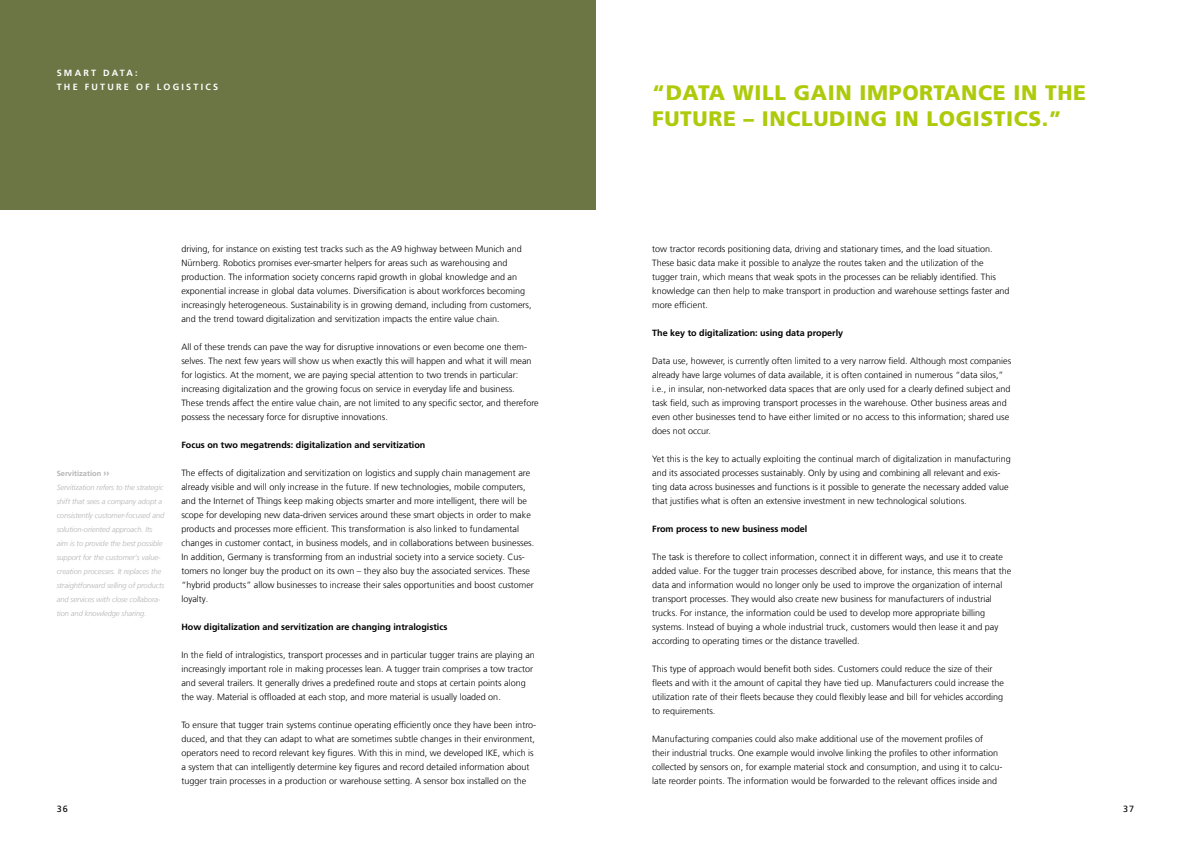
<style>
.page{position:relative;width:1191px;height:842px;background:#fff}
.page>*{position:absolute;margin:0;border:0;box-sizing:border-box;transform-origin:0 0}
.t1{font:900 21px/26px "Frutiger LT Com";letter-spacing:.03em;color:#afca0b}
.t2{font:300 9px/14px "Frutiger LT Com";color:#000}
.t3{font:700 9px "Frutiger LT Com";color:#000}
.t4{font:700 9px/14px "Frutiger LT Com";letter-spacing:.25em;color:#fff}
.t5{font:9px "Frutiger LT Com";color:#000}
.t6{font:italic 300 7.5px/14px "Frutiger LT Com";letter-spacing:-.01em;color:#b3b2b2}
.s1{font-weight:700;font-style:normal}
.s2{font-weight:700;font-style:normal;font-size:9px}
</style>
<div class="page">
<div style="left:0;top:0;width:595px;height:210px;background:#6c7544"></div>
<p class="t4" style="left:57px;top:66px;width:163px">SMART DATA:<br>THE FUTURE OF LOGISTICS</p>
<p class="t6" style="left:57px;top:466px;width:109px"><span class="s1">Servitization</span> <span class="s2">››<br></span>Servitization refers to the strategic shift that sees a company adopt a consistently customer-focused and solution-oriented approach. Its aim is to provide the best possible support for the customer’s value&shy;creation processes. It replaces the straightforward selling of products and services with close collabora&shy;tion and knowledge sharing.</p>
<p class="t2" style="left:181px;top:242px;width:351px">driving, for instance on existing test tracks such as the A9 highway between Munich and Nürnberg. Robotics promises ever-smarter helpers for areas such as warehousing and production. The information society concerns rapid growth in global knowledge and an exponential increase in global data volumes. Diversification is about workforces becoming increasingly heterogeneous. Sustainability is in growing demand, including from customers, and the trend toward digitalization and servitization impacts the entire value chain.</p>
<p class="t2" style="left:181px;top:340px;width:359px">All of these trends can pave the way for disruptive innovations or even become one them&shy;selves. The next few years will show us when exactly this will happen and what it will mean for logistics. At the moment, we are paying special attention to two trends in particular: increasing digitalization and the growing focus on service in everyday life and business.<br>These trends affect the entire value chain, are not limited to any specific sector, and therefore possess the necessary force for disruptive innovations.</p>
<p class="t3" style="left:181px;top:439px;width:245px">Focus on two megatrends: digitalization and servitization</p>
<p class="t2" style="left:181px;top:466px;width:354px">The effects of digitalization and servitization on logistics and supply chain management are already visible and will only increase in the future. If new technologies, mobile computers, and the Internet of Things keep making objects smarter and more intelligent, there will be scope for developing new data-driven services around these smart objects in order to make products and processes more efficient. This transformation is also linked to fundamental changes in customer contact, in business models, and in collaborations between businesses.<br>In addition, Germany is transforming from an industrial society into a service society. Cus&shy;tomers no longer buy the product on its own – they also buy the associated services. These “hybrid products” allow businesses to increase their sales opportunities and boost customer loyalty.</p>
<p class="t3" style="left:181px;top:621px;width:267px">How digitalization and servitization are changing intralogistics</p>
<p class="t2" style="left:181px;top:648px;width:355px">In the field of intralogistics, transport processes and in particular tugger trains are playing an increasingly important role in making processes lean. A tugger train comprises a tow tractor and several trailers. It generally drives a predefined route and stops at certain points along the way. Material is offloaded at each stop, and more material is usually loaded on.</p>
<p class="t2" style="left:181px;top:718px;width:356px">To ensure that tugger train systems continue operating efficiently once they have been intro&shy;duced, and that they can adapt to what are sometimes subtle changes in their environment, operators need to record relevant key figures. With this in mind, we developed IKE, which is a system that can intelligently determine key figures and record detailed information about tugger train processes in a production or warehouse setting. A sensor box installed on the</p>
<h1 class="t1" style="left:652px;top:79px;width:435px">“DATA WILL GAIN IMPORTANCE IN THE<br>FUTURE – INCLUDING IN LOGISTICS.”</h1>
<p class="t2" style="left:652px;top:242px;width:359px">tow tractor records positioning data, driving and stationary times, and the load situation.<br>These basic data make it possible to analyze the routes taken and the utilization of the tugger train, which means that weak spots in the processes can be reliably identified. This knowledge can then help to make transport in production and warehouse settings faster and more efficient.</p>
<p class="t3" style="left:652px;top:327px;width:192px">The key to digitalization: using data properly</p>
<p class="t2" style="left:652px;top:354px;width:360px">Data use, however, is currently often limited to a very narrow field. Although most companies already have large volumes of data available, it is often contained in numerous “data silos,” i.e., in insular, non-networked data spaces that are only used for a clearly defined subject and task field, such as improving transport processes in the warehouse. Other business areas and even other businesses tend to have either limited or no access to this information; shared use does not occur.</p>
<p class="t2" style="left:652px;top:452px;width:360px">Yet this is the key to actually exploiting the continual march of digitalization in manufacturing and its associated processes sustainably. Only by using and combining all relevant and exis&shy;ting data across businesses and functions is it possible to generate the necessary added value that justifies what is often an extensive investment in new technological solutions.</p>
<p class="t3" style="left:652px;top:523px;width:157px">From process to new business model</p>
<p class="t2" style="left:652px;top:550px;width:360px">The task is therefore to collect information, connect it in different ways, and use it to create added value. For the tugger train processes described above, for instance, this means that the data and information would no longer only be used to improve the organization of internal transport processes. They would also create new business for manufacturers of industrial trucks. For instance, the information could be used to develop more appropriate billing systems. Instead of buying a whole industrial truck, customers would then lease it and pay according to operating times or the distance travelled.</p>
<p class="t2" style="left:652px;top:662px;width:353px">This type of approach would benefit both sides. Customers could reduce the size of their fleets and with it the amount of capital they have tied up. Manufacturers could increase the utilization rate of their fleets because they could flexibly lease and bill for vehicles according to requirements.</p>
<p class="t2" style="left:652px;top:732px;width:352px">Manufacturing companies could also make additional use of the movement profiles of their industrial trucks. One example would involve linking the profiles to other information collected by sensors on, for example material stock and consumption, and using it to calcu&shy;late reorder points. The information would be forwarded to the relevant offices inside and</p>
<p class="t5" style="left:57px;top:803px;width:13px">36</p>
<p class="t5" style="left:1123px;top:803px;width:13px">37</p>
</div>
